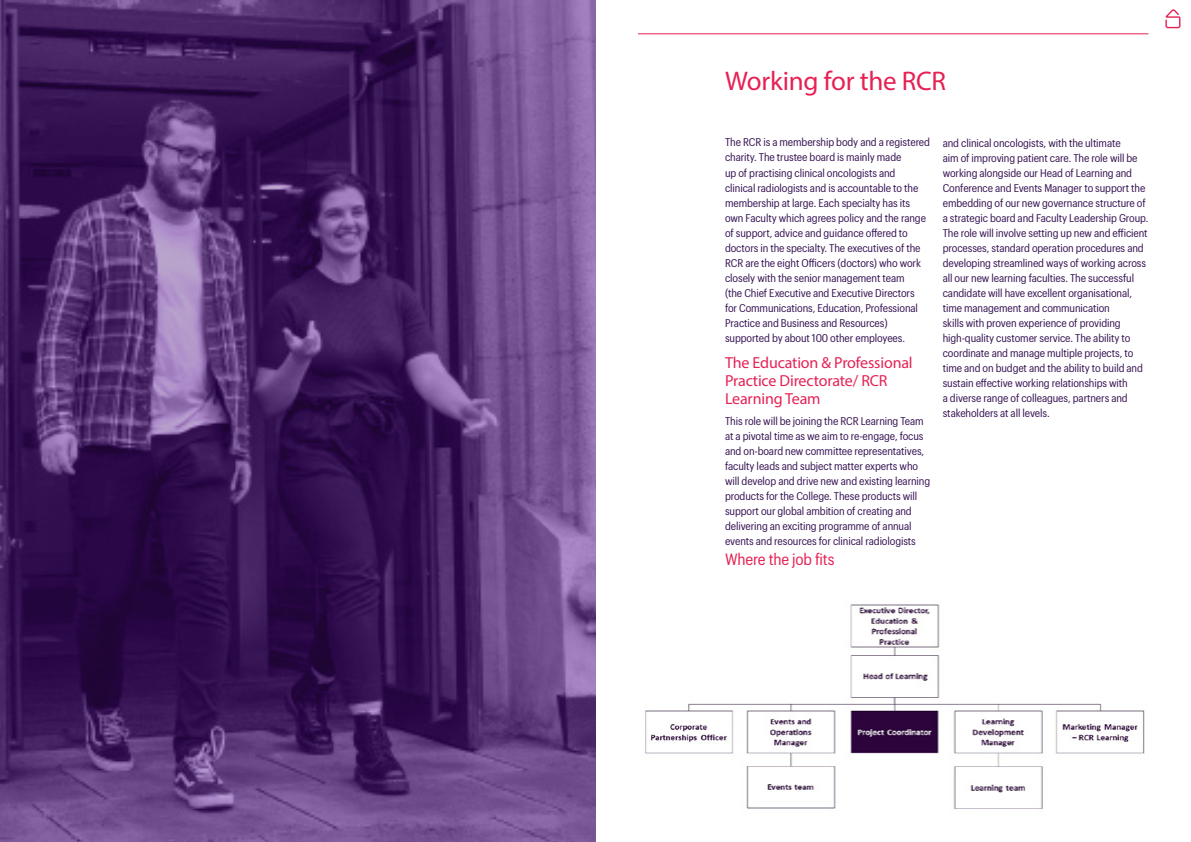
<style>
.page{position:relative;width:1191px;height:842px;background:#fff}
.page>*{position:absolute;margin:0;border:0;box-sizing:border-box;transform-origin:0 0}
.t1{font:27px "Myriad Pro";letter-spacing:-.01em;color:#e62154}
.t2{font:16px/18px "Myriad Pro";letter-spacing:-.01em;color:#e62154}
.t3{font:16px "Graphik Compact";letter-spacing:-.01em;color:#e62154}
.t4{font:11px/15px "Graphik Compact";letter-spacing:-.01em;color:#361353}
</style>
<div class="page">
<hr style="left:638px;top:33px;width:510px;height:1px;background:#e62154">
<img style="left:0;top:0;width:595px;height:842px">
<svg style="left:1165px;top:9px;width:16px;height:20px"></svg>
<img style="left:645px;top:604px;width:500px;height:205px">
<h1 class="t1" style="left:725px;top:64px;width:222px">Working for the RCR</h1>
<p class="t4" style="left:725px;top:134px;width:206px">The RCR is a membership body and a registered charity. The trustee board is mainly made<br>up of practising clinical oncologists and<br>clinical radiologists and is accountable to the membership at large. Each specialty has its own Faculty which agrees policy and the range of support, advice and guidance offered to doctors in the specialty. The executives of the RCR are the eight Officers (doctors) who work closely with the senior management team<br>(the Chief Executive and Executive Directors<br>for Communications, Education, Professional Practice and Business and Resources) supported by about 100 other employees.</p>
<h2 class="t2" style="left:725px;top:353px;width:189px">The Education &amp; Professional<br>Practice Directorate/ RCR<br>Learning Team</h2>
<p class="t4" style="left:725px;top:412px;width:207px">This role will be joining the RCR Learning Team at a pivotal time as we aim to re-engage, focus and on-board new committee representatives, faculty leads and subject matter experts who will develop and drive new and existing learning products for the College. These products will support our global ambition of creating and delivering an exciting programme of annual events and resources for clinical radiologists</p>
<h2 class="t3" style="left:725px;top:548px;width:111px">Where the job fits</h2>
<p class="t4" style="left:942px;top:134px;width:207px">and clinical oncologists, with the ultimate<br>aim of improving patient care. The role will be working alongside our Head of Learning and Conference and Events Manager to support the embedding of our new governance structure of a strategic board and Faculty Leadership Group.<br>The role will involve setting up new and efficient processes, standard operation procedures and developing streamlined ways of working across all our new learning faculties. The successful candidate will have excellent organisational, time management and communication<br>skills with proven experience of providing high-quality customer service. The ability to coordinate and manage multiple projects, to time and on budget and the ability to build and sustain effective working relationships with<br>a diverse range of colleagues, partners and stakeholders at all levels.</p>
</div>
